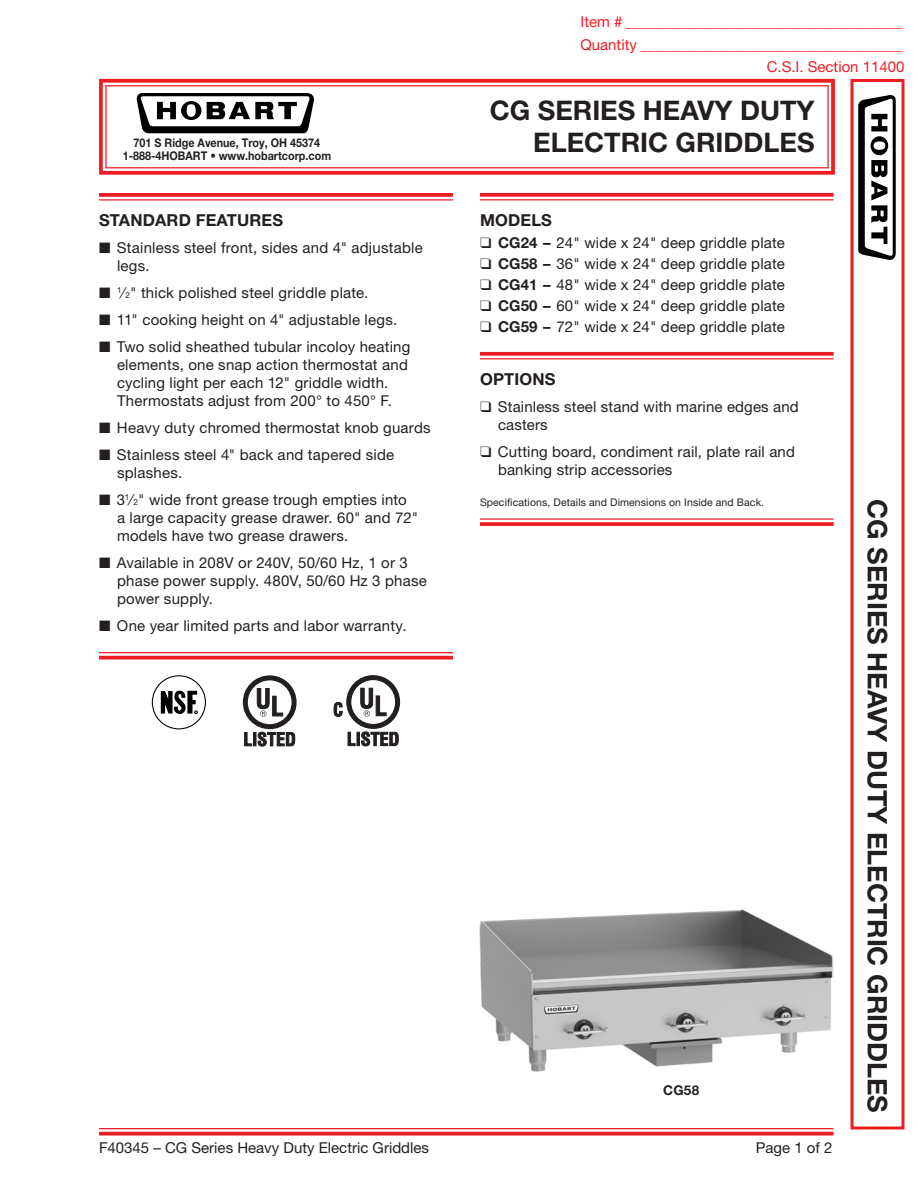
<style>
.page{position:relative;width:918px;height:1188px;background:#fff}
.page>*{position:absolute;margin:0;border:0;box-sizing:border-box;transform-origin:0 0}
.t1{font:700 27px "Helvetica Neue LT Std";color:#231f20}
.Heading_w_line_above{font:700 16.5px "Helvetica Neue LT Std";letter-spacing:.01em;color:#231f20}
.Body_Text-Headings{font:700 16.5px "Helvetica Neue LT Std";letter-spacing:.01em;color:#231f20}
.Bullet_Solid{font:15px/18px "Helvetica Neue LT Std";letter-spacing:.015em;color:#231f20}
.Body_Text{font:15px "Helvetica Neue LT Std";letter-spacing:.01em;color:#231f20}
.Front_Text_w_indent{font:15px/18px "Helvetica Neue LT Std";letter-spacing:.01em;color:#231f20}
.t2{font:15px/22.5px "Helvetica Neue LT Std";color:#ee1d23;text-align:right}
.Bottom_Line{font:15px "Helvetica Neue LT Std";color:#231f20}
.Bullet_Solid_End{font:15px "Helvetica Neue LT Std";letter-spacing:.015em;color:#231f20}
.t3{font:700 13.5px "Helvetica Neue LT Std";color:#231f20}
.t4{font:700 12px "Helvetica Neue LT Std";color:#231f20;scale:.9 1}
.Body_Text-Back{font:10.5px "Helvetica Neue LT Std";letter-spacing:.01em;color:#231f20}
.s1{font-size:8.25px}
.s2{font-weight:700}
</style>
<div class="page">
<svg style="left:99px;top:78px;width:736px;height:97px"></svg>
<div style="left:105px;top:85px;width:724px;height:83px;border:1px solid #ee1d23"></div>
<div style="left:850px;top:79px;width:54px;height:1051px;border:3px solid #ee1d23"></div>
<hr style="left:99px;top:1128px;width:735px;height:1px;background:#ee1d23">
<svg style="left:99px;top:1132px;width:735px;height:4px;background:#f0393e"></svg>
<svg style="left:858px;top:95px;width:38px;height:165px"></svg>
<svg style="left:137px;top:93px;width:177px;height:40px"></svg>
<svg style="left:99px;top:193px;width:354px;height:4px"></svg>
<hr style="left:99px;top:199px;width:354px;height:2px;background:#ee1d23">
<hr style="left:99px;top:652px;width:354px;height:1px;background:#ee1d23">
<svg style="left:99px;top:656px;width:354px;height:4px"></svg>
<svg style="left:480px;top:193px;width:354px;height:4px"></svg>
<hr style="left:480px;top:199px;width:354px;height:1px;background:#ee1d23">
<svg style="left:480px;top:352px;width:354px;height:4px"></svg>
<hr style="left:480px;top:358px;width:354px;height:1px;background:#ee1d23">
<hr style="left:480px;top:518px;width:354px;height:2px;background:#ee1d23">
<svg style="left:480px;top:522px;width:354px;height:4px"></svg>
<div style="left:243px;top:675px;width:54px;height:54px;border:5px solid #231f20;border-radius:50%"></div>
<svg style="left:256px;top:688px;width:27px;height:29px"></svg>
<svg style="left:244px;top:731px;width:52px;height:16px"></svg>
<svg style="left:333px;top:675px;width:67px;height:72px"></svg>
<div style="left:152px;top:675px;width:54px;height:54px;border:1px solid #000;border-radius:50%"></div>
<svg style="left:161px;top:690px;width:37px;height:24px"></svg>
<img style="left:480px;top:909px;width:354px;height:163px">
<p class="t2" style="left:580px;top:10px;width:326px">Item # _____________________________________<br>Quantity ___________________________________<br>C.S.I. Section 11400</p>
<h1 class="t1" style="left:490px;top:94px;width:326px">CG SERIES HEAVY DUTY</h1>
<p class="t4" style="left:134px;top:135px;width:209px">701 S Ridge Avenue, Troy, OH 45374</p>
<h1 class="t1" style="left:533px;top:126px;width:283px">ELECTRIC GRIDDLES</h1>
<p class="t4" style="left:123px;top:148px;width:233px">1-888-4HOBART • www.hobartcorp.com</p>
<p class="Heading_w_line_above" style="left:99px;top:210px;width:186px">STANDARD FEATURES</p>
<p class="Bullet_Solid" style="left:117px;top:238px;width:307px;text-indent:-18px">■ Stainless steel front, sides and 4" adjustable legs.</p>
<p class="Bullet_Solid" style="left:99px;top:283px;width:271px">■ <sup>1</sup>⁄<span class="s1">2</span>" thick polished steel griddle plate.</p>
<p class="Bullet_Solid" style="left:99px;top:310px;width:300px">■ 11" cooking height on 4" adjustable legs.</p>
<p class="Bullet_Solid" style="left:117px;top:337px;width:295px;text-indent:-18px">■ Two solid sheathed tubular incoloy heating elements, one snap action thermostat and cycling light per each 12" griddle width.<br>Thermostats adjust from 200° to 450° F.</p>
<p class="Bullet_Solid" style="left:99px;top:418px;width:333px">■ Heavy duty chromed thermostat knob guards</p>
<p class="Bullet_Solid" style="left:117px;top:445px;width:279px;text-indent:-18px">■ Stainless steel 4" back and tapered side splashes.</p>
<p class="Bullet_Solid" style="left:117px;top:490px;width:303px;text-indent:-18px">■ 3<sup>1</sup>⁄<span class="s1">2</span>" wide front grease trough empties into a large capacity grease drawer. 60" and 72" models have two grease drawers.</p>
<p class="Bullet_Solid" style="left:117px;top:553px;width:311px;text-indent:-18px">■ Available in 208V or 240V, 50/60 Hz, 1 or 3 phase power supply. 480V, 50/60 Hz 3 phase power supply.</p>
<p class="Bullet_Solid_End" style="left:99px;top:617px;width:309px">■ One year limited parts and labor warranty.</p>
<p class="Body_Text-Headings" style="left:480px;top:210px;width:74px">MODELS</p>
<p class="Body_Text" style="left:480px;top:234px;width:306px">❑ <span class="s2">CG24 –</span> 24" wide x 24" deep griddle plate</p>
<p class="Body_Text" style="left:480px;top:255px;width:306px">❑ <span class="s2">CG58 –</span> 36" wide x 24" deep griddle plate</p>
<p class="Body_Text" style="left:480px;top:276px;width:306px">❑ <span class="s2">CG41 –</span> 48" wide x 24" deep griddle plate</p>
<p class="Body_Text" style="left:480px;top:297px;width:306px">❑ <span class="s2">CG50 –</span> 60" wide x 24" deep griddle plate</p>
<p class="Body_Text" style="left:480px;top:318px;width:306px">❑ <span class="s2">CG59 –</span> 72" wide x 24" deep griddle plate</p>
<p class="Heading_w_line_above" style="left:480px;top:369px;width:77px">OPTIONS</p>
<p class="Front_Text_w_indent" style="left:498px;top:397px;width:302px;text-indent:-18px">❑ Stainless steel stand with marine edges and casters</p>
<p class="Front_Text_w_indent" style="left:498px;top:442px;width:298px;text-indent:-18px">❑ Cutting board, condiment rail, plate rail and banking strip accessories</p>
<p class="Body_Text-Back" style="left:480px;top:496px;width:286px">Specifications, Details and Dimensions on Inside and Back.</p>
<p class="t3" style="left:663px;top:1082px;width:38px">CG58</p>
<p class="Bottom_Line" style="left:99px;top:1139px;width:332px">F40345 – CG Series Heavy Duty Electric Griddles</p>
<p class="Bottom_Line" style="left:756px;top:1139px;width:78px">Page 1 of 2</p>
<p class="t1" style="left:894px;top:499px;width:615px;rotate:90deg">CG SERIES HEAVY DUTY ELECTRIC GRIDDLES</p>
</div>
